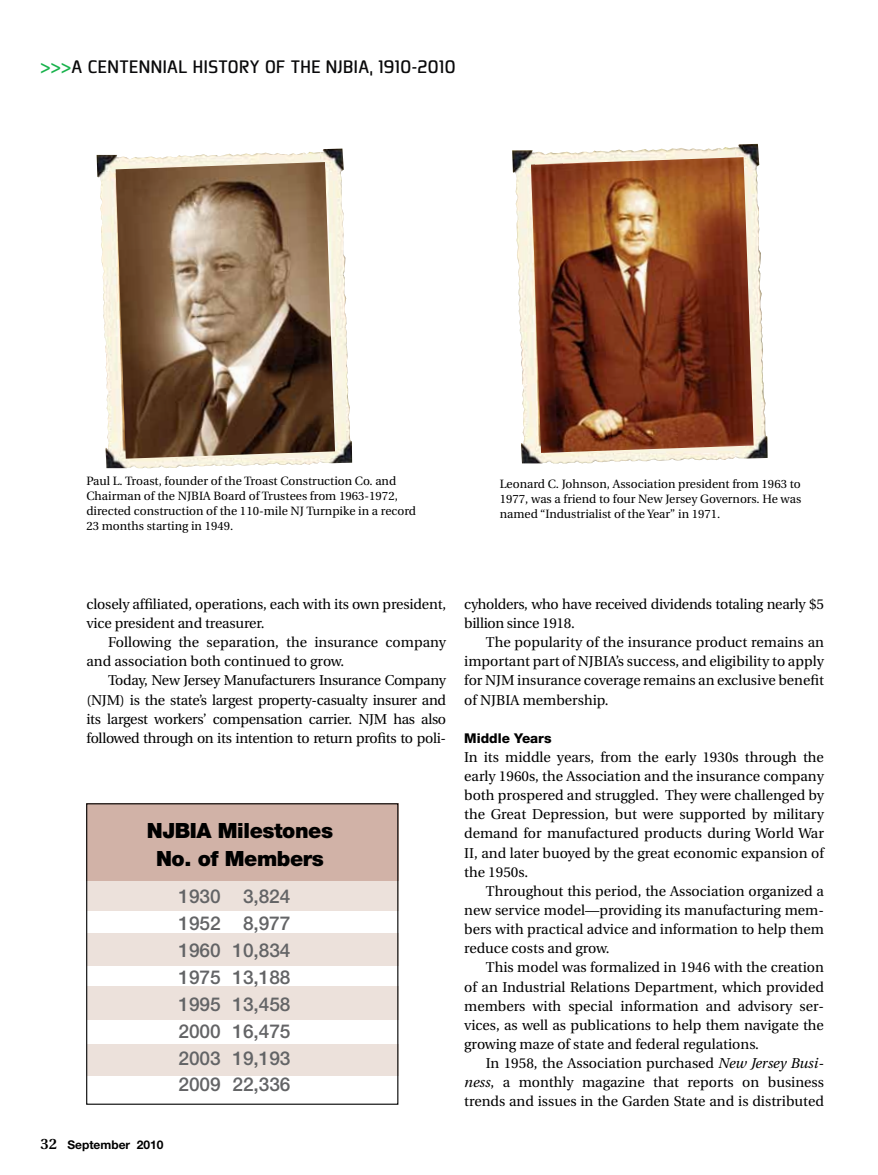
<style>
.page{position:relative;width:878px;height:1175px;background:#fff}
.page>*{position:absolute;margin:0;border:0;box-sizing:border-box;transform-origin:0 0}
.t1{font:900 21px/27.9px "Helvetica Neue";letter-spacing:-.02em;color:#000;text-align:center}
.t2{font:500 19.05px/27px "Helvetica Neue";letter-spacing:-.005em;color:#636466;text-align:justify}
.t3{font:700 18px "Bentwood";letter-spacing:.025em;color:#0a0a0b}
.t4{font:14.25px/19px "Utopia";color:#000;text-align:justify}
.t5{font:14.25px/19px "Utopia";letter-spacing:-.02em;color:#000}
.t6{font:800 13.5px "Helvetica Neue";color:#000}
.t7{font:12px/15px "Utopia";color:#000}
.t8{font:700 12px "Helvetica Neue";color:#000}
.s1{color:#18b24c}
.s2{font-family:"Utopia";font-weight:600;font-size:15px}
.s3{font-style:italic}
</style>
<div class="page">
<img style="left:97px;top:148px;width:255px;height:320px">
<img style="left:116px;top:162px;width:219px;height:296px">
<img style="left:512px;top:144px;width:255px;height:319px">
<img style="left:531px;top:157px;width:222px;height:296px">
<div style="left:87px;top:986px;width:312px;height:34px;background:#ece1db"></div>
<div style="left:87px;top:1044px;width:311px;height:32px;background:#ece1db"></div>
<div style="left:87px;top:933px;width:311px;height:32px;background:#ece1db"></div>
<div style="left:87px;top:881px;width:311px;height:29px;background:#ece1db"></div>
<div style="left:86px;top:803px;width:312px;height:78px;background:#d1b2a7"></div>
<div style="left:86px;top:803px;width:312px;height:301px;border:1px solid #000"></div>
<p class="t3" style="left:40px;top:56px;width:416px"><span class="s1">&gt;&gt;&gt;</span>A CENTENNIAL HISTORY OF THE NJBIA, 1910-2010</p>
<p class="t7" style="left:86px;top:473px;width:331px">Paul L. Troast, founder of the Troast Construction Co. and Chairman of the NJBIA Board of Trustees from 1963-1972, directed construction of the 110-mile NJ Turnpike in a record 23 months starting in 1949.</p>
<p class="t7" style="left:500px;top:476px;width:303px;text-align:justify">Leonard C. Johnson, Association president from 1963 to 1977, was a friend to four New Jersey Governors. He was named “Industrialist of the Year” in 1971.</p>
<p class="t4" style="left:86px;top:595px;width:361px">closely affiliated, operations, each with its own president, vice president and treasurer.</p>
<p class="t4" style="left:86px;top:633px;width:361px;text-indent:22px">Following the separation, the insurance company and association both continued to grow.</p>
<p class="t4" style="left:86px;top:671px;width:361px;text-indent:22px">Today, New Jersey Manufacturers Insurance Company (NJM) is the state’s largest property-casualty insurer and its largest workers’ compensation carrier. NJM has also followed through on its intention to return profits to poli-</p>
<h1 class="t1" style="left:147px;top:816px;width:188px">NJBIA Milestones<br>No. of Members</h1>
<h2 class="t2" style="left:178px;top:882px;width:113px">1930 3,824<br>1952 8,977<br>1960 10,834<br>1975 13,188<br>1995 13,458<br>2000 16,475<br>2003 19,193<br>2009 22,336</h2>
<p class="t8" style="left:40px;top:1137px;width:125px"><span class="s2">32</span> September 2010</p>
<p class="t5" style="left:464px;top:595px;width:361px">cyholders, who have received dividends totaling nearly $5 billion since 1918.</p>
<p class="t4" style="left:464px;top:633px;width:361px;text-indent:22px">The popularity of the insurance product remains an important part of NJBIA’s success, and eligibility to apply for NJM insurance coverage remains an exclusive benefit of NJBIA membership.</p>
<p class="t6" style="left:464px;top:730px;width:89px">Middle Years</p>
<p class="t4" style="left:464px;top:748px;width:361px">In its middle years, from the early 1930s through the early 1960s, the Association and the insurance company both prospered and struggled. They were challenged by the Great Depression, but were supported by military demand for manufactured products during World War II, and later buoyed by the great economic expansion of the 1950s.</p>
<p class="t4" style="left:464px;top:881px;width:361px;text-indent:22px">Throughout this period, the Association organized a new service model—providing its manufacturing mem&shy;bers with practical advice and information to help them reduce costs and grow.</p>
<p class="t4" style="left:464px;top:958px;width:361px;text-indent:22px">This model was formalized in 1946 with the creation of an Industrial Relations Department, which provided members with special information and advisory ser&shy;vices, as well as publications to help them navigate the growing maze of state and federal regulations.</p>
<p class="t4" style="left:464px;top:1054px;width:361px;text-indent:22px">In 1958, the Association purchased <span class="s3">New Jersey Busi&shy;ness</span>, a monthly magazine that reports on business trends and issues in the Garden State and is distributed</p>
</div>
